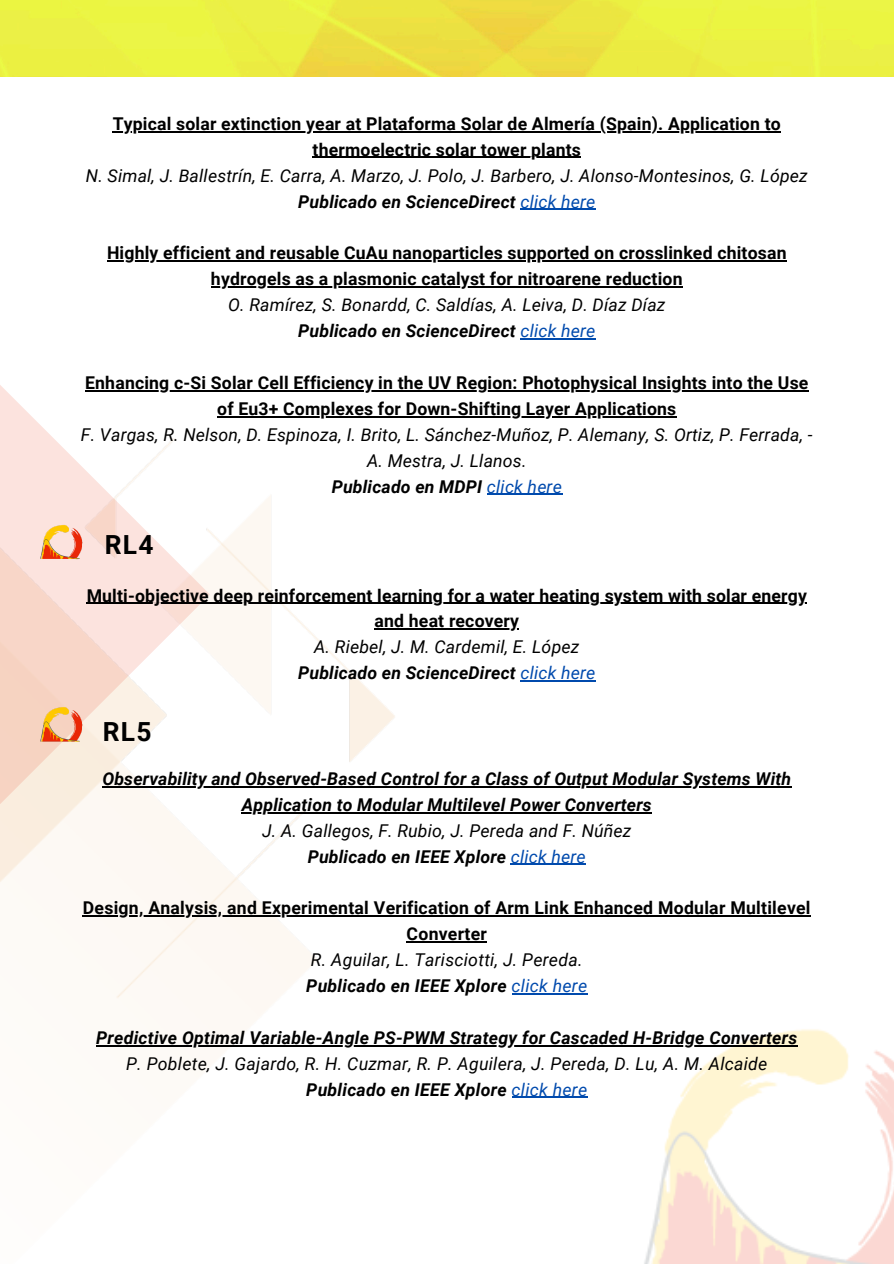
<style>
.page{position:relative;width:894px;height:1264px;background:#fff}
.page>*{position:absolute;margin:0;border:0;box-sizing:border-box;transform-origin:0 0}
.t1{font:700 26.25px "Roboto";letter-spacing:.045em;color:#000}
.t2{font:700 17.55px/25.8px "Roboto";letter-spacing:.01em;color:#000;text-align:center}
.t3{font:italic 17.55px/25.8px "Roboto";letter-spacing:.01em;color:#000;text-align:center}
.t4{font:italic 700 17.55px/25.8px "Roboto";letter-spacing:.01em;color:#000;text-align:center}
.s1{font-weight:700;font-style:normal}
.s2{font-weight:400;color:#004aad}
.s3{font-weight:400;font-style:italic}
.s4{font-weight:700}
.s5{color:#004aad}
.s6{font-weight:400}
</style>
<div class="page">
<img style="left:0;top:495px;width:395px;height:552px">
<img style="left:627px;top:1029px;width:266px;height:234px">
<img style="left:0;top:0;width:893px;height:76px">
<svg style="left:0;top:385px;width:210px;height:419px"></svg>
<hr style="left:113px;top:131px;width:667px;height:1px;background:#000">
<hr style="left:312px;top:157px;width:269px;height:1px;background:#000">
<hr style="left:520px;top:209px;width:75px;height:1px;background:#004aad">
<hr style="left:107px;top:260px;width:679px;height:1px;background:#000">
<hr style="left:211px;top:286px;width:471px;height:1px;background:#000">
<hr style="left:520px;top:338px;width:75px;height:1px;background:#004aad">
<hr style="left:85px;top:390px;width:723px;height:1px;background:#000">
<hr style="left:217px;top:416px;width:459px;height:1px;background:#000">
<hr style="left:487px;top:493px;width:75px;height:2px;background:#004aad">
<img style="left:38px;top:518px;width:45px;height:46px">
<hr style="left:87px;top:602px;width:719px;height:2px;background:#000">
<hr style="left:374px;top:628px;width:145px;height:1px;background:#000">
<hr style="left:520px;top:680px;width:75px;height:1px;background:#004aad">
<img style="left:38px;top:700px;width:45px;height:47px">
<hr style="left:102px;top:786px;width:689px;height:1px;background:#000">
<hr style="left:242px;top:812px;width:409px;height:1px;background:#000">
<hr style="left:511px;top:863px;width:74px;height:2px;background:#004aad">
<hr style="left:83px;top:915px;width:727px;height:1px;background:#000">
<hr style="left:406px;top:941px;width:81px;height:1px;background:#000">
<hr style="left:511px;top:993px;width:76px;height:1px;background:#004aad">
<hr style="left:96px;top:1045px;width:701px;height:1px;background:#000">
<hr style="left:511px;top:1096px;width:76px;height:1px;background:#004aad">
<p class="t2" style="left:113px;top:111px;width:669px">Typical solar extinction year at Plataforma Solar de Almería (Spain). Application to</p>
<p class="t3" style="left:86px;top:137px;width:723px"><span class="s1">thermoelectric solar tower plants<br></span>N. Simal, J. Ballestrín, E. Carra, A. Marzo, J. Polo, J. Barbero, J. Alonso-Montesinos, G. López</p>
<p class="t4" style="left:298px;top:189px;width:298px">Publicado en ScienceDirect <span class="s2">click here</span></p>
<p class="t2" style="left:107px;top:240px;width:681px">Highly efficient and reusable CuAu nanoparticles supported on crosslinked chitosan</p>
<p class="t2" style="left:211px;top:266px;width:473px">hydrogels as a plasmonic catalyst for nitroarene reduction<br><span class="s3">O. Ramírez, S. Bonardd, C. Saldías, A. Leiva, D. Díaz Díaz</span></p>
<p class="t4" style="left:298px;top:318px;width:298px">Publicado en ScienceDirect <span class="s2">click here</span></p>
<p class="t2" style="left:85px;top:370px;width:724px">Enhancing c-Si Solar Cell Efficiency in the UV Region: Photophysical Insights into the Use</p>
<p class="t3" style="left:81px;top:396px;width:733px"><span class="s1">of Eu3+ Complexes for Down-Shifting Layer Applications<br></span>F. Vargas, R. Nelson, D. Espinoza, I. Brito, L. Sánchez-Muñoz, P. Alemany, S. Ortiz, P. Ferrada, -</p>
<p class="t3" style="left:332px;top:448px;width:231px">A. Mestra, J. Llanos.<br><span class="s4">Publicado en MDPI</span> <span class="s5">click here</span></p>
<p class="t1" style="left:105px;top:529px;width:50px">RL4</p>
<p class="t2" style="left:87px;top:582px;width:721px">Multi-objective deep reinforcement learning for a water heating system with solar energy</p>
<p class="t3" style="left:314px;top:608px;width:266px"><span class="s1">and heat recovery<br></span>A. Riebel, J. M. Cardemil, E. López</p>
<p class="t4" style="left:298px;top:660px;width:298px">Publicado en ScienceDirect <span class="s2">click here</span></p>
<h1 class="t1" style="left:103px;top:716px;width:50px">RL5</h1>
<p class="t4" style="left:102px;top:766px;width:690px">Observability and Observed-Based Control for a Class of Output Modular Systems With</p>
<p class="t4" style="left:242px;top:792px;width:411px">Application to Modular Multilevel Power Converters<br><span class="s6">J. A. Gallegos, F. Rubio, J. Pereda and F. Núñez</span></p>
<p class="t4" style="left:308px;top:843px;width:279px">Publicado en IEEE Xplore <span class="s2">click here</span></p>
<p class="t2" style="left:83px;top:895px;width:729px">Design, Analysis, and Experimental Verification of Arm Link Enhanced Modular Multilevel<br>Converter</p>
<p class="t3" style="left:311px;top:947px;width:273px">R. Aguilar, L. Tarisciotti, J. Pereda.</p>
<p class="t4" style="left:306px;top:973px;width:282px">Publicado en IEEE Xplore <span class="s2">click here</span></p>
<p class="t4" style="left:96px;top:1025px;width:702px">Predictive Optimal Variable-Angle PS-PWM Strategy for Cascaded H-Bridge Converters</p>
<p class="t3" style="left:126px;top:1050px;width:642px">P. Poblete, J. Gajardo, R. H. Cuzmar, R. P. Aguilera, J. Pereda, D. Lu, A. M. Alcaide</p>
<p class="t4" style="left:306px;top:1076px;width:282px">Publicado en IEEE Xplore <span class="s2">click here</span></p>
</div>
